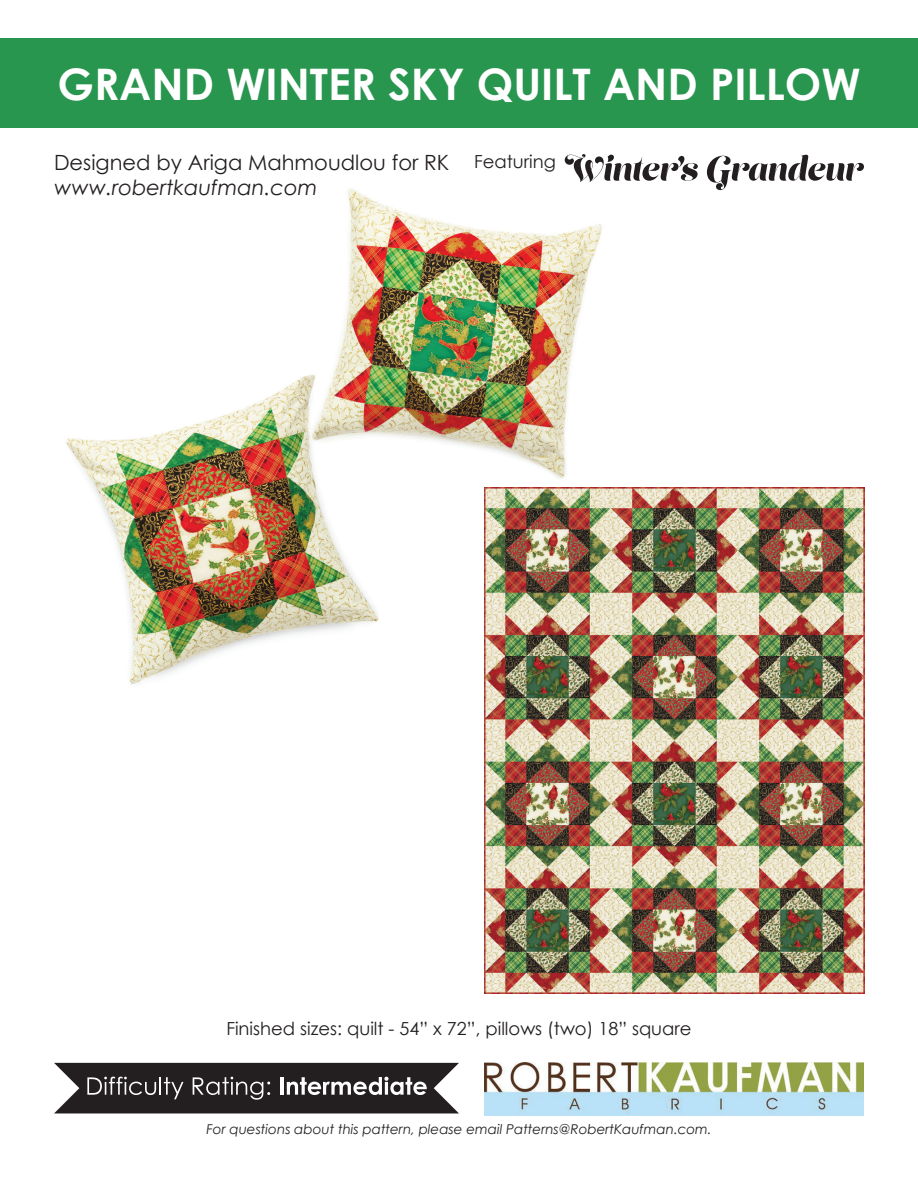
<style>
.page{position:relative;width:918px;height:1188px;background:#fff}
.page>*{position:absolute;margin:0;border:0;box-sizing:border-box;transform-origin:0 0}
.t1{font:700 67.5px "Century Gothic";color:#fff}
.t2{font:700 43.5px "Century Gothic";color:#fff}
.t3{font:21px "Century Gothic";color:#231f20}
.t4{font:italic 21px "Century Gothic";color:#231f20}
.t5{font:18px "Century Gothic";color:#231f20}
.t6{font:italic 13.5px "Century Gothic";color:#231f20}
</style>
<div class="page">
<svg style="left:54px;top:1063px;width:405px;height:50px"></svg>
<img style="left:66px;top:188px;width:536px;height:517px">
<div style="left:0;top:38px;width:918px;height:90px;background:#28964e"></div>
<img style="left:484px;top:1063px;width:379px;height:52px">
<svg style="left:565px;top:154px;width:133px;height:28px"></svg>
<svg style="left:707px;top:155px;width:157px;height:35px"></svg>
<img style="left:485px;top:487px;width:379px;height:506px">
<h1 class="t1" style="left:290px;top:27px;width:334px">Just Kisses</h1>
<h2 class="t2" style="left:58px;top:51px;width:805px">GRAND WINTER SKY QUILT AND PILLOW</h2>
<h3 class="t3" style="left:54px;top:148px;width:397px">Designed by Ariga Mahmoudlou for RK</h3>
<h3 class="t4" style="left:54px;top:173px;width:265px">www.robertkaufman.com</h3>
<h3 class="t5" style="left:474px;top:148px;width:83px">Featuring</h3>
<h3 class="t5" style="left:226px;top:1016px;width:467px">Finished sizes: quilt - 54” x 72”, pillows (two) 18” square</h3>
<p class="t6" style="left:206px;top:1120px;width:507px">For questions about this pattern, please email Patterns@RobertKaufman.com.</p>
</div>
